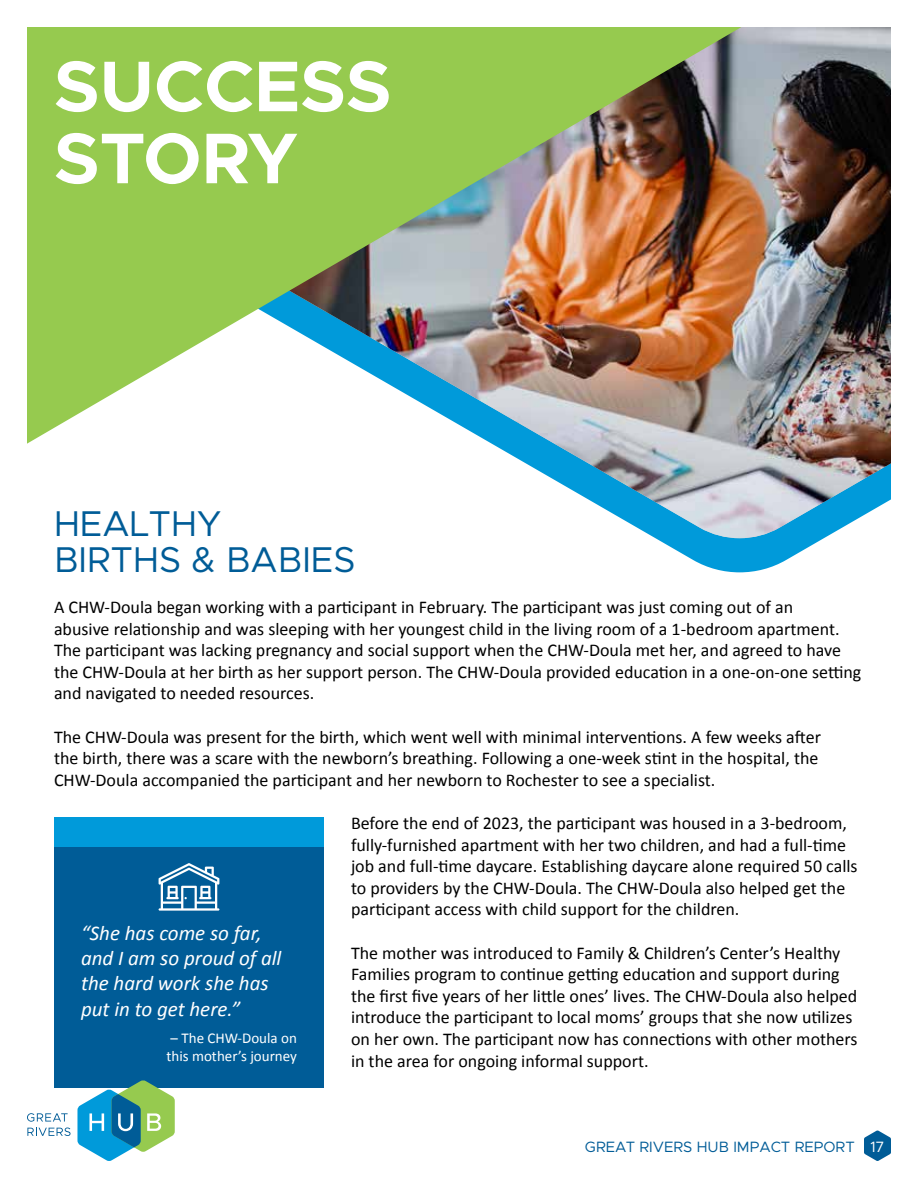
<style>
.page{position:relative;width:918px;height:1188px;background:#fff}
.page>*{position:absolute;margin:0;border:0;box-sizing:border-box;transform-origin:0 0}
.t1{font:700 72px/72px "Metropolis";color:#fff}
.t2{font:36px/36px "Metropolis";color:#005c97}
.t3{font:italic 21px/25.2px "Calibri";color:#fff}
.t4{font:18px/21.6px "Calibri";color:#000}
.t5{font:15px/18px "Calibri";color:#fff}
.t6{font:15px "Metropolis";color:#005c97}
.s1{color:#fff}
</style>
<div class="page">
<svg style="left:655px;top:538px;width:169px;height:34px;fill:#009ada"></svg>
<img style="left:518px;top:27px;width:373px;height:511px">
<img style="left:27px;top:27px;width:761px;height:432px">
<div style="left:54px;top:847px;width:270px;height:241px;background:#005c97"></div>
<div style="left:54px;top:818px;width:270px;height:29px;background:#009ada"></div>
<svg style="left:159px;top:863px;width:60px;height:48px"></svg>
<svg style="left:77px;top:1080px;width:98px;height:81px"></svg>
<svg style="left:27px;top:1113px;width:41px;height:9px"></svg>
<svg style="left:27px;top:1128px;width:44px;height:8px"></svg>
<svg style="left:864px;top:1130px;width:27px;height:31px"></svg>
<h1 class="t1" style="left:54px;top:51px;width:339px">SUCCESS<br>STORY</h1>
<h2 class="t2" style="left:54px;top:506px;width:303px">HEALTHY<br>BIRTHS &amp; BABIES</h2>
<p class="t4" style="left:54px;top:596px;width:809px">A CHW-Doula began working with a participant in February. The participant was just coming out of an<br>abusive relationship and was sleeping with her youngest child in the living room of a 1-bedroom apartment.<br>The participant was lacking pregnancy and social support when the CHW-Doula met her, and agreed to have the CHW-Doula at her birth as her support person. The CHW-Doula provided education in a one-on-one setting and navigated to needed resources.</p>
<p class="t4" style="left:54px;top:725px;width:768px">The CHW-Doula was present for the birth, which went well with minimal interventions. A few weeks after the birth, there was a scare with the newborn’s breathing. Following a one-week stint in the hospital, the<br>CHW-Doula accompanied the participant and her newborn to Rochester to see a specialist.</p>
<p class="t4" style="left:351px;top:812px;width:508px">Before the end of 2023, the participant was housed in a 3-bedroom, fully-furnished apartment with her two children, and had a full-time job and full-time daycare. Establishing daycare alone required 50 calls to providers by the CHW-Doula. The CHW-Doula also helped get the participant access with child support for the children.</p>
<p class="t4" style="left:351px;top:941px;width:508px">The mother was introduced to Family &amp; Children’s Center’s Healthy Families program to continue getting education and support during the first five years of her little ones’ lives. The CHW-Doula also helped introduce the participant to local moms’ groups that she now utilizes on her own. The participant now has connections with other mothers in the area for ongoing informal support.</p>
<p class="t3" style="left:81px;top:920px;width:202px">“She has come so far, and I am so proud of all the hard work she has put in to get here.”</p>
<p class="t5" style="left:167px;top:1028px;width:132px">– The CHW-Doula on this mother’s journey</p>
<p class="t6" style="left:585px;top:1137px;width:301px">GREAT RIVERS HUB IMPACT REPORT <span class="s1">17</span></p>
</div>
